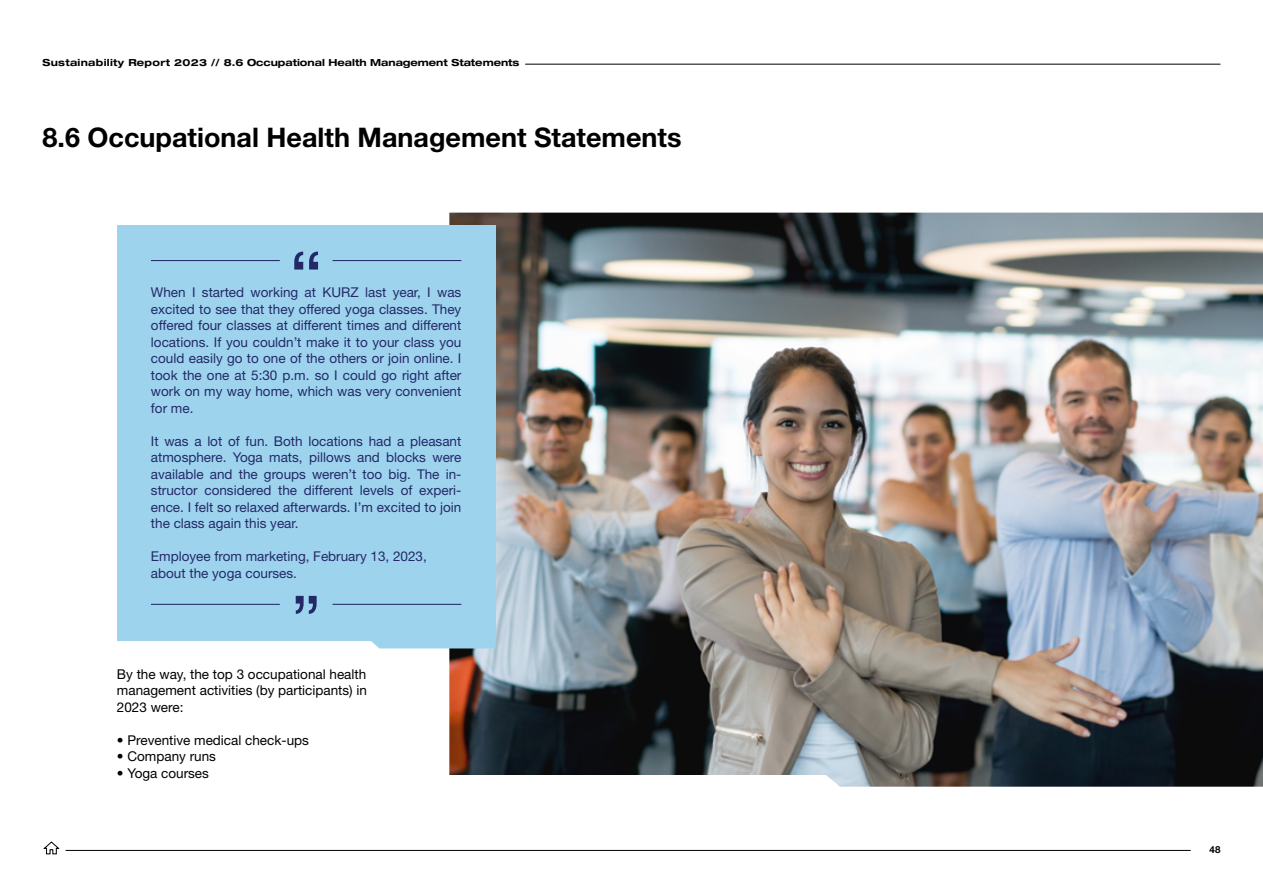
<style>
.page{position:relative;width:1263px;height:893px;background:#fff}
.page>*{position:absolute;margin:0;border:0;box-sizing:border-box;transform-origin:0 0}
.t1{font:700 27px "Helvetica Neue LT Std";color:#000}
.t2{font:13.5px/16.5px "Helvetica Neue LT Std";color:#232967;text-align:justify}
.t3{font:13.5px/16.5px "Helvetica Neue LT Std";color:#000;text-align:justify}
.t4{font:700 expanded 9.75px "Helvetica Neue LT Std";color:#000}
.t5{font:700 9.75px "Helvetica Neue LT Std";color:#000}
</style>
<div class="page">
<img style="left:449px;top:213px;width:814px;height:574px">
<div style="left:117px;top:225px;width:378px;height:416px;background:#9ed3ee"></div>
<svg style="left:294px;top:252px;width:24px;height:18px"></svg>
<svg style="left:296px;top:596px;width:21px;height:18px"></svg>
<hr style="left:151px;top:260px;width:129px;height:1px;background:#232967">
<hr style="left:151px;top:604px;width:129px;height:1px;background:#232967">
<hr style="left:333px;top:260px;width:128px;height:1px;background:#232967">
<hr style="left:333px;top:604px;width:128px;height:1px;background:#232967">
<svg style="left:371px;top:641px;width:124px;height:7px"></svg>
<hr style="left:525px;top:64px;width:695px;height:1px;background:#000">
<hr style="left:66px;top:850px;width:1125px;height:1px;background:#000">
<svg style="left:43px;top:841px;width:17px;height:14px"></svg>
<p class="t4" style="left:43px;top:57px;width:478px">Sustainability Report 2023 // 8.6 Occupational Health Management Statements</p>
<h1 class="t1" style="left:43px;top:121px;width:640px">8.6 Occupational Health Management Statements</h1>
<p class="t2" style="left:151px;top:284px;width:312px">When I started working at KURZ last year, I was excited to see that they offered yoga classes. They offered four classes at different times and different locations. If you couldn’t make it to your class you could easily go to one of the others or join online. I took the one at 5:30 p.m. so I could go right after work on my way home, which was very convenient for me.</p>
<p class="t2" style="left:151px;top:432px;width:312px">It was a lot of fun. Both locations had a pleasant atmosphere. Yoga mats, pillows and blocks were available and the groups weren’t too big. The in&shy;structor considered the different levels of experi&shy;ence. I felt so relaxed afterwards. I’m excited to join the class again this year.</p>
<p class="t2" style="left:151px;top:548px;width:277px">Employee from marketing, February 13, 2023, about the yoga courses.</p>
<p class="t3" style="left:117px;top:666px;width:252px">By the way, the top 3 occupational health management activities (by participants) in 2023 were:</p>
<p class="t3" style="left:117px;top:732px;width:194px">• Preventive medical check-ups</p>
<p class="t3" style="left:117px;top:748px;width:101px">• Company runs</p>
<p class="t3" style="left:117px;top:765px;width:94px">• Yoga courses</p>
<p class="t5" style="left:1209px;top:843px;width:13px">48</p>
</div>
